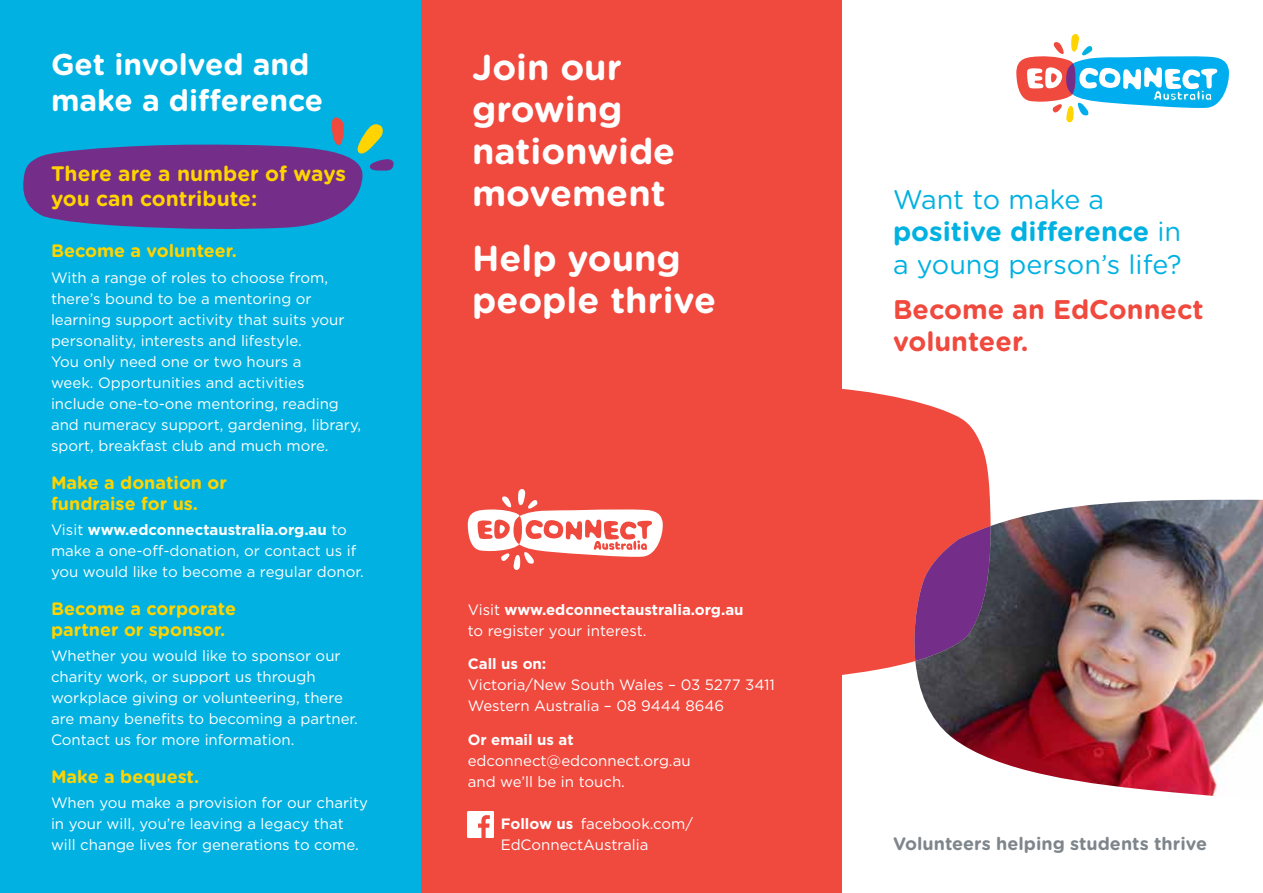
<style>
.page{position:relative;width:1263px;height:893px;background:#fff}
.page>*{position:absolute;margin:0;border:0;box-sizing:border-box;transform-origin:0 0}
.t1{font:700 36px/42px "Gotham Rounded";color:#fff}
.t2{font:700 30px/36px "Gotham Rounded";color:#fff}
.t3{font:27px/32.4px "Gotham Rounded";color:#00b1e1}
.t4{font:700 27px/32.4px "Gotham Rounded";color:#f0493e}
.t5{font:700 21px/25.5px "Gotham Rounded";color:#ffd400}
.t6{font:700 18px/21px "Gotham Rounded";color:#ffd400}
.t7{font:700 18px "Gotham Rounded";color:#7e868c}
.t8{font:15px/21px "Gotham";color:#fff}
.t9{font:700 15px/21px "Gotham";color:#fff}
.s1{font-weight:700}
.s2{font-weight:400}
</style>
<div class="page">
<div style="left:0;top:0;width:421px;height:893px;background:#00b1e1"></div>
<img style="left:919px;top:500px;width:344px;height:296px">
<svg style="left:842px;top:388px;width:148px;height:294px;background:#e95d54"></svg>
<svg style="left:913px;top:526px;width:78px;height:135px;background:#86386f"></svg>
<div style="left:421px;top:0;width:421px;height:893px;background:#f0493e"></div>
<svg style="left:1016px;top:34px;width:213px;height:88px"></svg>
<img style="left:468px;top:812px;width:25px;height:25px">
<svg style="left:468px;top:489px;width:195px;height:81px"></svg>
<svg style="left:23px;top:117px;width:371px;height:112px"></svg>
<h2 class="t2" style="left:51px;top:45px;width:274px">Get involved and make a difference</h2>
<h3 class="t5" style="left:51px;top:160px;width:297px">There are a number of ways you can contribute:</h3>
<p class="t6" style="left:51px;top:240px;width:187px">Become a volunteer.</p>
<p class="t8" style="left:51px;top:266px;width:312px">With a range of roles to choose from, there’s bound to be a mentoring or learning support activity that suits your personality, interests and lifestyle.<br>You only need one or two hours a<br>week. Opportunities and activities include one-to-one mentoring, reading and numeracy support, gardening, library, sport, breakfast club and much more.</p>
<p class="t6" style="left:51px;top:471px;width:178px">Make a donation or fundraise for us.</p>
<p class="t8" style="left:51px;top:519px;width:314px">Visit <span class="s1">www.edconnectaustralia.org.au</span> to make a one-off-donation, or contact us if you would like to become a regular donor.</p>
<p class="t6" style="left:51px;top:597px;width:187px">Become a corporate partner or sponsor.</p>
<p class="t8" style="left:51px;top:645px;width:308px">Whether you would like to sponsor our charity work, or support us through workplace giving or volunteering, there are many benefits to becoming a partner.<br>Contact us for more information.</p>
<p class="t6" style="left:51px;top:766px;width:150px">Make a bequest.</p>
<p class="t8" style="left:51px;top:792px;width:318px">When you make a provision for our charity in your will, you’re leaving a legacy that will change lives for generations to come.</p>
<h1 class="t1" style="left:472px;top:45px;width:205px">Join our growing nationwide movement</h1>
<h1 class="t1" style="left:472px;top:236px;width:246px">Help young people thrive</h1>
<p class="t9" style="left:468px;top:599px;width:277px"><span class="s2">Visit</span> www.edconnectaustralia.org.au <span class="s2">to register your interest.</span></p>
<p class="t9" style="left:468px;top:653px;width:80px">Call us on:</p>
<p class="t8" style="left:468px;top:674px;width:309px">Victoria/New South Wales – 03 5277 3411<br>Western Australia – 08 9444 8646</p>
<p class="t9" style="left:468px;top:729px;width:107px">Or email us at</p>
<p class="t8" style="left:468px;top:750px;width:224px">edconnect@edconnect.org.au and we’ll be in touch.</p>
<p class="t8" style="left:501px;top:813px;width:194px"><span class="s1">Follow us</span> facebook.com/<br>EdConnectAustralia</p>
<h3 class="t3" style="left:893px;top:182px;width:290px">Want to make a <span class="s1">positive difference</span> in a young person’s life?</h3>
<h3 class="t4" style="left:893px;top:292px;width:312px">Become an EdConnect volunteer.</h3>
<p class="t7" style="left:893px;top:831px;width:316px">Volunteers helping students thrive</p>
</div>
